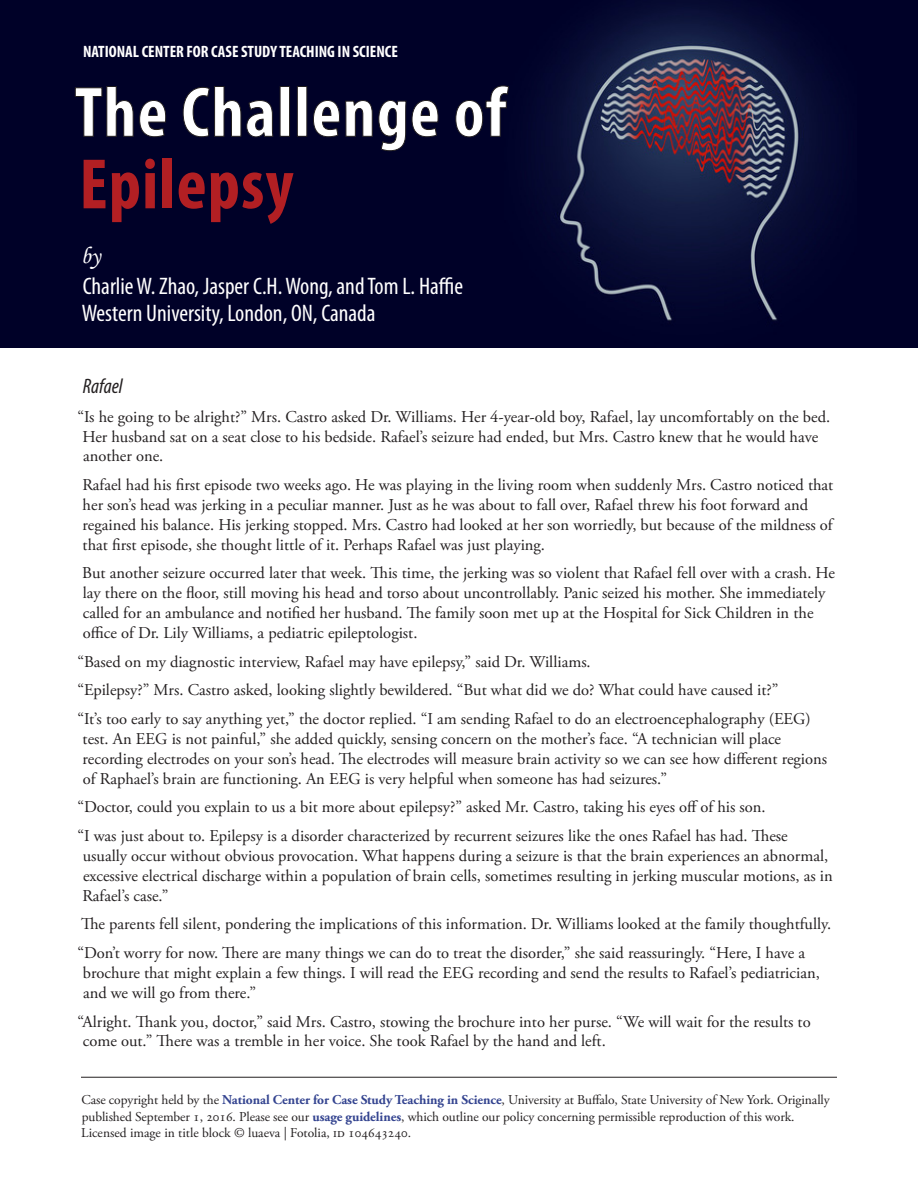
<style>
.page{position:relative;width:918px;height:1188px;background:#fff}
.page>*{position:absolute;margin:0;border:0;box-sizing:border-box;transform-origin:0 0}
.Body{font:700 condensed 72px/72px "Myriad Pro";letter-spacing:.015em;color:#fff}
.t1{font:condensed 24px "Myriad Pro";color:#fff}
.t2{font:24px "Monotype Corsiva";color:#fff}
.Subsection{font:italic condensed 21px "Myriad Pro";color:#231f20}
.Body-2{font:16.5px/19.8px "Adobe Garamond Pro";color:#231f20}
.Body-3{font:700 condensed 16.5px "Myriad Pro";color:#fff}
.t3{font:13.5px/16.2px "Adobe Garamond Pro";letter-spacing:-.005em;color:#231f20}
.s1{color:#b21f23}
.s2{font-weight:700;color:#344490}
</style>
<div class="page">
<hr style="left:81px;top:1077px;width:756px;height:1px;background:#231f20">
<div style="left:0;top:0;width:918px;height:347px;background:#000128"></div>
<img style="left:504px;top:3px;width:321px;height:318px">
<svg style="left:75px;top:86px;width:91px;height:51px"></svg>
<svg style="left:183px;top:86px;width:90px;height:51px"></svg>
<div style="left:280px;top:86px;width:10px;height:51px;border:1px solid #231f20"></div>
<div style="left:297px;top:86px;width:10px;height:51px;border:1px solid #231f20"></div>
<svg style="left:313px;top:100px;width:93px;height:51px"></svg>
<svg style="left:412px;top:100px;width:26px;height:37px"></svg>
<svg style="left:455px;top:86px;width:54px;height:51px"></svg>
<p class="Body-3" style="left:83px;top:41px;width:316px">NATIONAL CENTER FOR CASE STUDY TEACHING IN SCIENCE</p>
<p class="Body" style="left:74px;top:75px;width:433px">The Challenge of<br><span class="s1">Epilepsy</span></p>
<p class="t2" style="left:81px;top:241px;width:21px">by</p>
<p class="t1" style="left:83px;top:272px;width:382px">Charlie W. Zhao, Jasper C.H. Wong, and Tom L. Haffie</p>
<p class="t1" style="left:82px;top:299px;width:295px">Western University, London, ON, Canada</p>
<p class="Subsection" style="left:83px;top:373px;width:41px">Rafael</p>
<p class="Body-2" style="left:82px;top:407px;width:749px;text-indent:-5px">“Is he going to be alright?” Mrs. Castro asked Dr. Williams. Her 4-year-old boy, Rafael, lay uncomfortably on the bed.<br>Her husband sat on a seat close to his bedside. Rafael’s seizure had ended, but Mrs. Castro knew that he would have another one.</p>
<p class="Body-2" style="left:82px;top:476px;width:752px">Rafael had his first episode two weeks ago. He was playing in the living room when suddenly Mrs. Castro noticed that her son’s head was jerking in a peculiar manner. Just as he was about to fall over, Rafael threw his foot forward and regained his balance. His jerking stopped. Mrs. Castro had looked at her son worriedly, but because of the mildness of that first episode, she thought little of it. Perhaps Rafael was just playing.</p>
<p class="Body-2" style="left:82px;top:564px;width:754px">But another seizure occurred later that week. This time, the jerking was so violent that Rafael fell over with a crash. He lay there on the floor, still moving his head and torso about uncontrollably. Panic seized his mother. She immediately called for an ambulance and notified her husband. The family soon met up at the Hospital for Sick Children in the office of Dr. Lily Williams, a pediatric epileptologist.</p>
<p class="Body-2" style="left:77px;top:652px;width:515px">“Based on my diagnostic interview, Rafael may have epilepsy,” said Dr. Williams.</p>
<p class="Body-2" style="left:77px;top:681px;width:703px">“Epilepsy?” Mrs. Castro asked, looking slightly bewildered. “But what did we do? What could have caused it?”</p>
<p class="Body-2" style="left:83px;top:710px;width:746px;text-indent:-5px">“It’s too early to say anything yet,” the doctor replied. “I am sending Rafael to do an electroencephalography (EEG) test. An EEG is not painful,” she added quickly, sensing concern on the mother’s face. “A technician will place recording electrodes on your son’s head. The electrodes will measure brain activity so we can see how different regions of Raphael’s brain are functioning. An EEG is very helpful when someone has had seizures.”</p>
<p class="Body-2" style="left:77px;top:798px;width:690px">“Doctor, could you explain to us a bit more about epilepsy?” asked Mr. Castro, taking his eyes off of his son.</p>
<p class="Body-2" style="left:82px;top:827px;width:752px;text-indent:-5px">“I was just about to. Epilepsy is a disorder characterized by recurrent seizures like the ones Rafael has had. These usually occur without obvious provocation. What happens during a seizure is that the brain experiences an abnormal, excessive electrical discharge within a population of brain cells, sometimes resulting in jerking muscular motions, as in Rafael’s case.”</p>
<p class="Body-2" style="left:81px;top:915px;width:752px">The parents fell silent, pondering the implications of this information. Dr. Williams looked at the family thoughtfully.</p>
<p class="Body-2" style="left:83px;top:944px;width:738px;text-indent:-6px">“Don’t worry for now. There are many things we can do to treat the disorder,” she said reassuringly. “Here, I have a brochure that might explain a few things. I will read the EEG recording and send the results to Rafael’s pediatrician, and we will go from there.”</p>
<p class="Body-2" style="left:83px;top:1012px;width:729px;text-indent:-5px">“Alright. Thank you, doctor,” said Mrs. Castro, stowing the brochure into her purse. “We will wait for the results to come out.” There was a tremble in her voice. She took Rafael by the hand and left.</p>
<p class="t3" style="left:81px;top:1093px;width:750px">Case copyright held by the <span class="s2">National Center for Case Study Teaching in Science</span>, University at Buffalo, State University of New York. Originally published September 1, 2016. Please see our <span class="s2">usage guidelines</span>, which outline our policy concerning permissible reproduction of this work.<br>Licensed image in title block © luaeva | Fotolia, id 104643240.</p>
</div>
